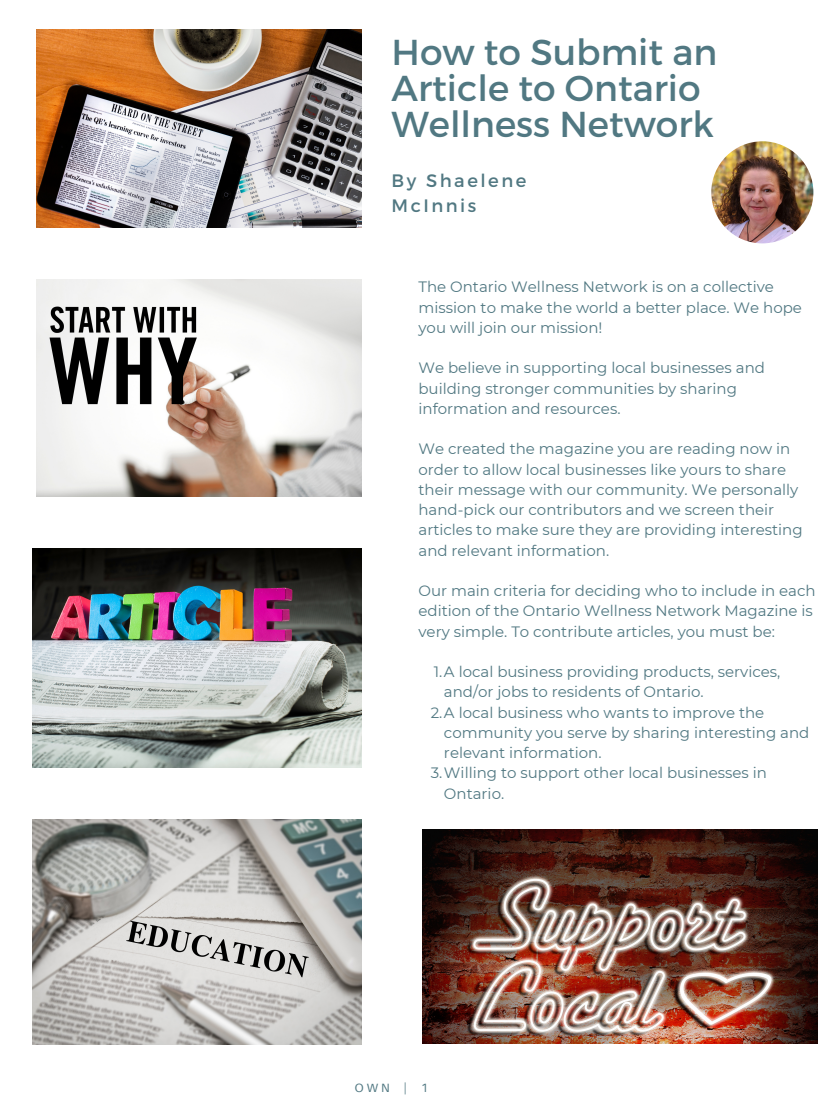
<style>
.page{position:relative;width:837px;height:1107px;background:#fff}
.page>*{position:absolute;margin:0;border:0;box-sizing:border-box;transform-origin:0 0}
.t1{font:36px/36px "Montserrat";color:#517882}
.t2{font:18px/24.8px "Montserrat";letter-spacing:.14em;color:#517882}
.t3{font:15px/20.2px "Montserrat";color:#517882}
.t4{font:12px "Aileron";color:#517882}
</style>
<div class="page">
<img style="left:711px;top:141px;width:102px;height:102px;border-radius:50%">
<img style="left:36px;top:30px;width:325px;height:198px">
<img style="left:36px;top:279px;width:325px;height:217px">
<img style="left:33px;top:548px;width:328px;height:219px">
<img style="left:33px;top:819px;width:328px;height:225px">
<img style="left:422px;top:830px;width:395px;height:213px">
<h1 class="t1" style="left:392px;top:32px;width:327px">How to Submit an<br>Article to Ontario<br>Wellness Network</h1>
<p class="t2" style="left:392px;top:168px;width:136px">By Shaelene<br>McInnis</p>
<p class="t3" style="left:418px;top:277px;width:385px">The Ontario Wellness Network is on a collective mission to make the world a better place. We hope you will join our mission!</p>
<p class="t3" style="left:418px;top:358px;width:348px">We believe in supporting local businesses and building stronger communities by sharing information and resources.</p>
<p class="t3" style="left:418px;top:439px;width:386px">We created the magazine you are reading now in order to allow local businesses like yours to share their message with our community. We personally hand-pick our contributors and we screen their articles to make sure they are providing interesting and relevant information.</p>
<p class="t3" style="left:418px;top:581px;width:399px">Our main criteria for deciding who to include in each edition of the Ontario Wellness Network Magazine is very simple. To contribute articles, you must be:</p>
<p class="t3" style="left:434px;top:662px;width:348px">1.A local business providing products, services,</p>
<p class="t3" style="left:444px;top:682px;width:261px">and/or jobs to residents of Ontario.</p>
<p class="t3" style="left:431px;top:702px;width:335px">2.A local business who wants to improve the</p>
<p class="t3" style="left:444px;top:722px;width:367px">community you serve by sharing interesting and</p>
<p class="t3" style="left:444px;top:743px;width:159px">relevant information.</p>
<p class="t3" style="left:431px;top:763px;width:338px">3.Willing to support other local businesses in</p>
<p class="t3" style="left:444px;top:783px;width:62px">Ontario.</p>
<p class="t4" style="left:355px;top:1081px;width:75px">OWN | 1</p>
</div>
